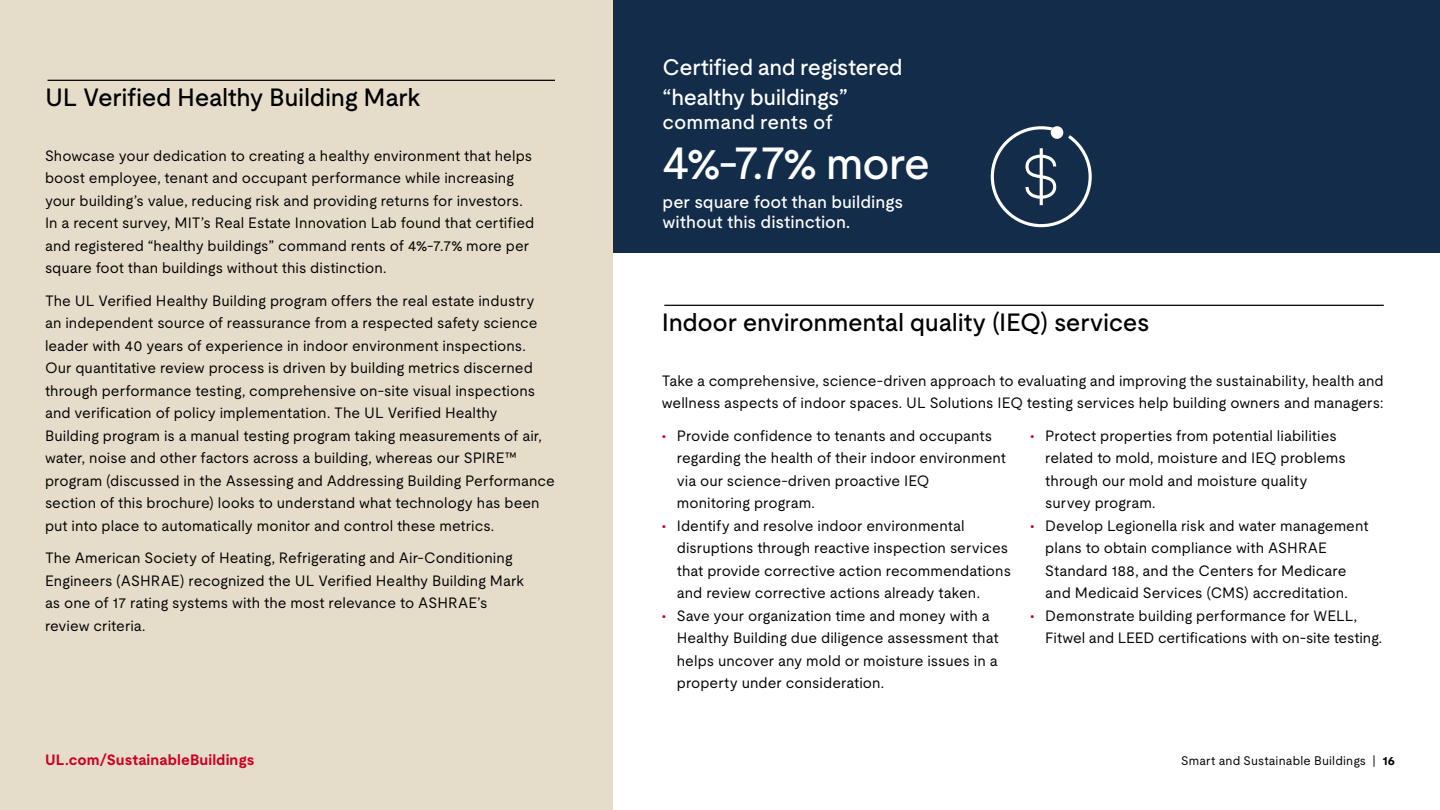
<style>
.page{position:relative;width:1440px;height:810px;background:#fff}
.page>*{position:absolute;margin:0;border:0;box-sizing:border-box;transform-origin:0 0}
.t1{font:500 45px "UL Moderat";color:#fff}
.t2{font:500 25px "UL Moderat";letter-spacing:-.015em;color:#000}
.t3{font:500 22.5px/30px "UL Moderat";letter-spacing:-.02em;color:#fff}
.t4{font:500 20px "UL Moderat";color:#fff}
.t5{font:500 17.5px/20px "UL Moderat";letter-spacing:-.005em;color:#fff}
.t6{font:15px/22.5px "UL Moderat";color:#000}
.t7{font:700 15px "UL Moderat";letter-spacing:.01em;color:#ca0123}
.t8{font:12.5px "UL Moderat";letter-spacing:.015em;color:#000}
.s1{color:#ca0123}
.s2{font-weight:700}
</style>
<div class="page">
<div style="left:612px;top:0;width:828px;height:252px;background:#122c49"></div>
<div style="left:0;top:0;width:612px;height:810px;background:#e5ddca"></div>
<hr style="left:48px;top:80px;width:507px;height:1px;background:#000">
<hr style="left:664px;top:305px;width:720px;height:1px;background:#000">
<svg style="left:991px;top:126px;width:101px;height:101px"></svg>
<h2 class="t2" style="left:45px;top:77px;width:377px">UL Verified Healthy Building Mark</h2>
<p class="t6" style="left:45px;top:144px;width:491px">Showcase your dedication to creating a healthy environment that helps boost employee, tenant and occupant performance while increasing your building’s value, reducing risk and providing returns for investors.<br>In a recent survey, MIT’s Real Estate Innovation Lab found that certified and registered “healthy buildings” command rents of 4%-7.7% more per square foot than buildings without this distinction.</p>
<p class="t6" style="left:45px;top:289px;width:511px">The UL Verified Healthy Building program offers the real estate industry<br>an independent source of reassurance from a respected safety science leader with 40 years of experience in indoor environment inspections.<br>Our quantitative review process is driven by building metrics discerned through performance testing, comprehensive on-site visual inspections and verification of policy implementation. The UL Verified Healthy Building program is a manual testing program taking measurements of air, water, noise and other factors across a building, whereas our SPIRE™ program (discussed in the Assessing and Addressing Building Performance section of this brochure) looks to understand what technology has been put into place to automatically monitor and control these metrics.</p>
<p class="t6" style="left:45px;top:547px;width:481px">The American Society of Heating, Refrigerating and Air-Conditioning Engineers (ASHRAE) recognized the UL Verified Healthy Building Mark as one of 17 rating systems with the most relevance to ASHRAE’s review criteria.</p>
<p class="t7" style="left:45px;top:748px;width:211px">UL.com/SustainableBuildings</p>
<h3 class="t3" style="left:663px;top:51px;width:242px">Certified and registered “healthy buildings”</h3>
<h3 class="t4" style="left:663px;top:106px;width:171px">command rents of</h3>
<h1 class="t1" style="left:662px;top:128px;width:270px">4%-7.7% more</h1>
<p class="t5" style="left:663px;top:191px;width:242px">per square foot than buildings without this distinction.</p>
<h2 class="t2" style="left:662px;top:302px;width:489px">Indoor environmental quality (IEQ) services</h2>
<p class="t6" style="left:662px;top:369px;width:723px">Take a comprehensive, science-driven approach to evaluating and improving the sustainability, health and wellness aspects of indoor spaces. UL Solutions IEQ testing services help building owners and managers:</p>
<p class="t6" style="left:677px;top:424px;width:331px;text-indent:-15px"><span class="s1">•</span> Provide confidence to tenants and occupants regarding the health of their indoor environment via our science-driven proactive IEQ monitoring program.</p>
<p class="t6" style="left:677px;top:514px;width:336px;text-indent:-15px"><span class="s1">•</span> Identify and resolve indoor environmental disruptions through reactive inspection services that provide corrective action recommendations and review corrective actions already taken.</p>
<p class="t6" style="left:677px;top:604px;width:323px;text-indent:-15px"><span class="s1">•</span> Save your organization time and money with a Healthy Building due diligence assessment that helps uncover any mold or moisture issues in a property under consideration.</p>
<p class="t6" style="left:1045px;top:424px;width:302px;text-indent:-15px"><span class="s1">•</span> Protect properties from potential liabilities related to mold, moisture and IEQ problems through our mold and moisture quality survey program.</p>
<p class="t6" style="left:1045px;top:514px;width:325px;text-indent:-15px"><span class="s1">•</span> Develop Legionella risk and water management plans to obtain compliance with ASHRAE Standard 188, and the Centers for Medicare and Medicaid Services (CMS) accreditation.</p>
<p class="t6" style="left:1045px;top:604px;width:338px;text-indent:-15px"><span class="s1">•</span> Demonstrate building performance for WELL,<br>Fitwel and LEED certifications with on-site testing.</p>
<p class="t8" style="left:1181px;top:751px;width:215px">Smart and Sustainable Buildings | <span class="s2">16</span></p>
</div>
